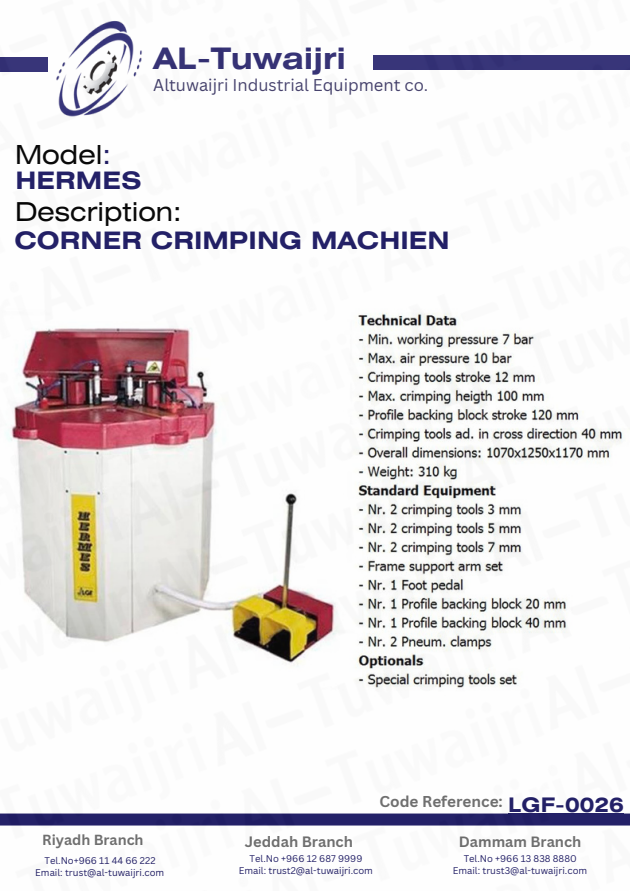
<style>
.page{position:relative;width:630px;height:891px;background:#fff}
.page>*{position:absolute;margin:0;border:0;box-sizing:border-box;transform-origin:0 0}
.t1{font:700 29.6px "Helios Ext";color:#2f2b71}
.t2{font:26px "Helios Ext";color:#000}
.t3{font:700 24px "Helios Ext";color:#1c1962}
.t4{font:700 20px "Helios Ext";color:#1c1962}
.t5{font:16.4px "Canva Sans";color:#413d69}
.t6{font:700 15.2px "Canva Sans";color:#6a6a6a}
.t7{font:700 14.8px "Canva Sans";color:#6a6a6a}
.t8{font:700 14.4px "Canva Sans";color:#6a6a6a}
.t9{font:9.6px "Canva Sans";color:#1c1962}
.s1{color:#1c1962}
</style>
<div class="page">
<img style="left:0;top:21px;width:630px;height:805px">
<p class="t1" style="left:153px;top:47px;width:194px">AL-Tuwaijri</p>
<p class="t5" style="left:153px;top:74px;width:277px">Altuwaijri Industrial Equipment co.</p>
<p class="t2" style="left:15px;top:145px;width:97px">Model<span class="s1">:</span></p>
<p class="t2" style="left:15px;top:202px;width:168px">Description:</p>
<p class="t3" style="left:15px;top:231px;width:437px">CORNER CRIMPING MACHIEN</p>
<p class="t3" style="left:16px;top:172px;width:128px">HERMES</p>
<p class="t8" style="left:42px;top:830px;width:103px">Riyadh Branch</p>
<p class="t9" style="left:45px;top:854px;width:113px">Tel.No+966 11 44 66 222</p>
<p class="t9" style="left:35px;top:866px;width:131px">Email: trust@al-tuwaijri.com</p>
<p class="t6" style="left:379px;top:791px;width:125px">Code Reference:</p>
<p class="t4" style="left:508px;top:797px;width:117px">LGF-0026</p>
<p class="t7" style="left:245px;top:831px;width:110px">Jeddah Branch</p>
<p class="t8" style="left:459px;top:831px;width:124px">Dammam Branch</p>
<p class="t9" style="left:250px;top:852px;width:114px">Tel.No +966 12 687 9999</p>
<p class="t9" style="left:239px;top:864px;width:136px">Email: trust2@al-tuwaijri.com</p>
<p class="t9" style="left:464px;top:852px;width:115px">Tel.No +966 13 838 8880</p>
<p class="t9" style="left:453px;top:864px;width:136px">Email: trust3@al-tuwaijri.com</p>
</div>
